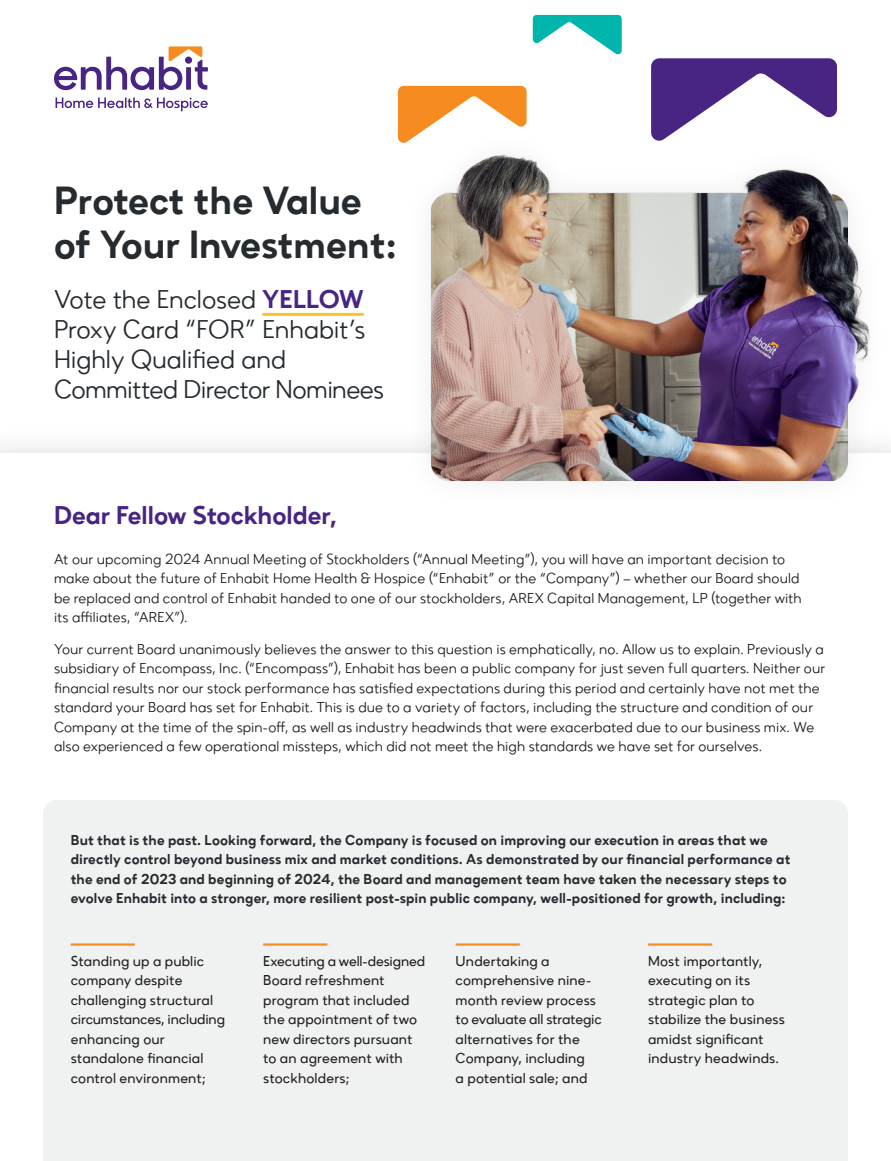
<style>
.page{position:relative;width:891px;height:1161px;background:#fff}
.page>*{position:absolute;margin:0;border:0;box-sizing:border-box;transform-origin:0 0}
.t1{font:39px/43.8px "Zirkel Regular 5";color:#252b2f}
.Body_Text{font:25.5px/30px "Zirkel";letter-spacing:-.015em;color:#252b2f}
.t2{font:25.5px "Zirkel Regular 5";color:#482582}
.Body_Text-2{font:14.25px/19.5px "Zirkel";letter-spacing:.005em;color:#231f20}
.Callout{font:14.25px/19.5px "Zirkel Regular 2";letter-spacing:.005em;color:#231f20}
.Body_Text-3{font:14.25px/19.5px "Zirkel Regular 5";letter-spacing:.005em;color:#252b2f}
.s1{font-family:"Zirkel Regular 5";color:#482582}
</style>
<div class="page">
<div style="left:43px;top:800px;width:805px;height:361px;background:#f0f2f2"></div>
<svg style="left:54px;top:46px;width:154px;height:65px"></svg>
<hr style="left:262px;top:313px;width:102px;height:3px;background:#fec224">
<hr style="left:71px;top:943px;width:64px;height:3px;background:#f68c1f">
<hr style="left:263px;top:943px;width:64px;height:3px;background:#f68c1f">
<hr style="left:456px;top:943px;width:64px;height:3px;background:#f68c1f">
<hr style="left:648px;top:943px;width:64px;height:3px;background:#f68c1f">
<svg style="left:398px;top:86px;width:129px;height:57px"></svg>
<svg style="left:533px;top:15px;width:89px;height:40px"></svg>
<svg style="left:651px;top:58px;width:186px;height:72px"></svg>
<div style="left:403px;top:130px;width:488px;height:379px;background:#fff"></div>
<img style="left:431px;top:154px;width:439px;height:327px">
<h2 class="t1" style="left:54px;top:178px;width:344px">Protect the Value of Your Investment:</h2>
<p class="Body_Text" style="left:54px;top:284px;width:332px">Vote the Enclosed <span class="s1">YELLOW<br></span>Proxy Card “FOR” Enhabit’s<br>Highly Qualified and<br>Committed Director Nominees</p>
<h2 class="t2" style="left:54px;top:499px;width:285px">Dear Fellow Stockholder,</h2>
<p class="Body_Text-2" style="left:54px;top:549px;width:749px">At our upcoming 2024 Annual Meeting of Stockholders (“Annual Meeting”), you will have an important decision to make about the future of Enhabit Home Health &amp; Hospice (“Enhabit” or the “Company”) – whether our Board should be replaced and control of Enhabit handed to one of our stockholders, AREX Capital Management, LP (together with its affiliates, “AREX”).</p>
<p class="Body_Text-2" style="left:54px;top:639px;width:773px">Your current Board unanimously believes the answer to this question is emphatically, no. Allow us to explain. Previously a subsidiary of Encompass, Inc. (“Encompass”), Enhabit has been a public company for just seven full quarters. Neither our financial results nor our stock performance has satisfied expectations during this period and certainly have not met the standard your Board has set for Enhabit. This is due to a variety of factors, including the structure and condition of our Company at the time of the spin-off, as well as industry headwinds that were exacerbated due to our business mix. We also experienced a few operational missteps, which did not meet the high standards we have set for ourselves.</p>
<p class="Body_Text-3" style="left:71px;top:830px;width:721px">But that is the past. Looking forward, the Company is focused on improving our execution in areas that we directly control beyond business mix and market conditions. As demonstrated by our financial performance at the end of 2023 and beginning of 2024, the Board and management team have taken the necessary steps to evolve Enhabit into a stronger, more resilient post-spin public company, well-positioned for growth, including:</p>
<p class="Callout" style="left:71px;top:951px;width:156px">Standing up a public company despite challenging structural circumstances, including enhancing our standalone financial control environment;</p>
<p class="Callout" style="left:263px;top:951px;width:163px">Executing a well-designed<br>Board refreshment program that included the appointment of two new directors pursuant to an agreement with stockholders;</p>
<p class="Callout" style="left:456px;top:951px;width:148px">Undertaking a comprehensive nine&shy;month review process to evaluate all strategic alternatives for the<br>Company, including<br>a potential sale; and</p>
<p class="Callout" style="left:648px;top:951px;width:138px">Most importantly, executing on its strategic plan to stabilize the business amidst significant industry headwinds.</p>
</div>
